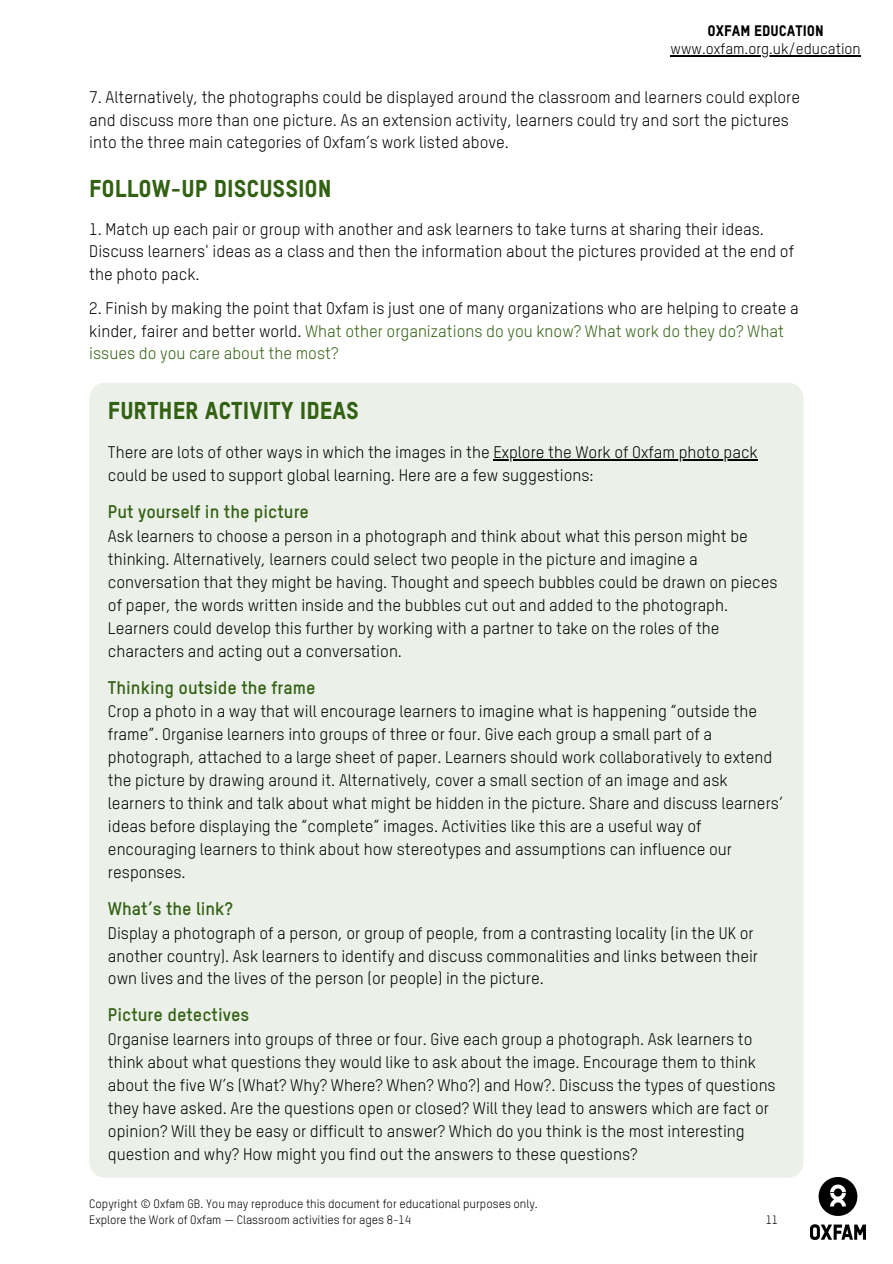
<style>
.page{position:relative;width:893px;height:1264px;background:#fff}
.page>*{position:absolute;margin:0;border:0;box-sizing:border-box;transform-origin:0 0}
.t1{font:24px "Oxfam TSTARPRO Headline";color:#336114}
.t2{font:700 18px "Oxfam TSTARPRO";color:#336114}
.t3{font:16.5px/23px "Oxfam TSTARPRO";color:#000}
.t4{font:15px "Oxfam TSTARPRO";color:#000}
.t5{font:15px "Oxfam TSTARPRO Headline";color:#000}
.t6{font:12px/16px "Oxfam TSTARPRO";color:#000}
.s1{color:#336114}
</style>
<div class="page">
<div style="left:89px;top:382px;width:714px;height:795px;background:#ebf0e8;border-radius:16px"></div>
<hr style="left:493px;top:459px;width:264px;height:1px;background:#000">
<img style="left:810px;top:1177px;width:55px;height:62px">
<hr style="left:670px;top:55px;width:190px;height:2px;background:#000">
<p class="t5" style="left:707px;top:25px;width:118px">OXFAM EDUCATION</p>
<p class="t4" style="left:670px;top:43px;width:192px">www.oxfam.org.uk/education</p>
<p class="t3" style="left:89px;top:88px;width:712px;line-height:22.5px">7. Alternatively, the photographs could be displayed around the classroom and learners could explore and discuss more than one picture. As an extension activity, learners could try and sort the pictures into the three main categories of Oxfam’s work listed above.</p>
<h1 class="t1" style="left:89px;top:178px;width:244px">FOLLOW-UP DISCUSSION</h1>
<p class="t3" style="left:89px;top:219px;width:706px;line-height:22.5px">1. Match up each pair or group with another and ask learners to take turns at sharing their ideas.<br>Discuss learners' ideas as a class and then the information about the pictures provided at the end of the photo pack.</p>
<p class="t3" style="left:89px;top:298px;width:711px;line-height:22.5px">2. Finish by making the point that Oxfam is just one of many organizations who are helping to create a kinder, fairer and better world. <span class="s1">What other organizations do you know? What work do they do? What issues do you care about the most?</span></p>
<h1 class="t1" style="left:108px;top:400px;width:252px">FURTHER ACTIVITY IDEAS</h1>
<p class="t3" style="left:108px;top:442px;width:651px">There are lots of other ways in which the images in the Explore the Work of Oxfam photo pack could be used to support global learning. Here are a few suggestions:</p>
<p class="t2" style="left:108px;top:504px;width:202px">Put yourself in the picture</p>
<p class="t3" style="left:108px;top:525px;width:671px">Ask learners to choose a person in a photograph and think about what this person might be thinking. Alternatively, learners could select two people in the picture and imagine a conversation that they might be having. Thought and speech bubbles could be drawn on pieces of paper, the words written inside and the bubbles cut out and added to the photograph.<br>Learners could develop this further by working with a partner to take on the roles of the characters and acting out a conversation.</p>
<p class="t2" style="left:108px;top:679px;width:209px">Thinking outside the frame</p>
<p class="t3" style="left:108px;top:701px;width:676px">Crop a photo in a way that will encourage learners to imagine what is happening “outside the frame”. Organise learners into groups of three or four. Give each group a small part of a photograph, attached to a large sheet of paper. Learners should work collaboratively to extend the picture by drawing around it. Alternatively, cover a small section of an image and ask learners to think and talk about what might be hidden in the picture. Share and discuss learners’ ideas before displaying the “complete” images. Activities like this are a useful way of encouraging learners to think about how stereotypes and assumptions can influence our responses.</p>
<p class="t2" style="left:108px;top:901px;width:126px">What’s the link?</p>
<p class="t3" style="left:108px;top:922px;width:651px">Display a photograph of a person, or group of people, from a contrasting locality (in the UK or another country). Ask learners to identify and discuss commonalities and links between their own lives and the lives of the person (or people) in the picture.</p>
<p class="t2" style="left:108px;top:1007px;width:143px">Picture detectives</p>
<p class="t3" style="left:108px;top:1028px;width:669px">Organise learners into groups of three or four. Give each group a photograph. Ask learners to think about what questions they would like to ask about the image. Encourage them to think about the five W’s (What? Why? Where? When? Who?) and How?. Discuss the types of questions they have asked. Are the questions open or closed? Will they lead to answers which are fact or opinion? Will they be easy or difficult to answer? Which do you think is the most interesting question and why? How might you find out the answers to these questions?</p>
<p class="t6" style="left:89px;top:1196px;width:450px">Copyright © Oxfam GB. You may reproduce this document for educational purposes only.<br>Explore the Work of Oxfam — Classroom activities for ages 8-14</p>
<p class="t6" style="left:765px;top:1212px;width:14px">11</p>
</div>
